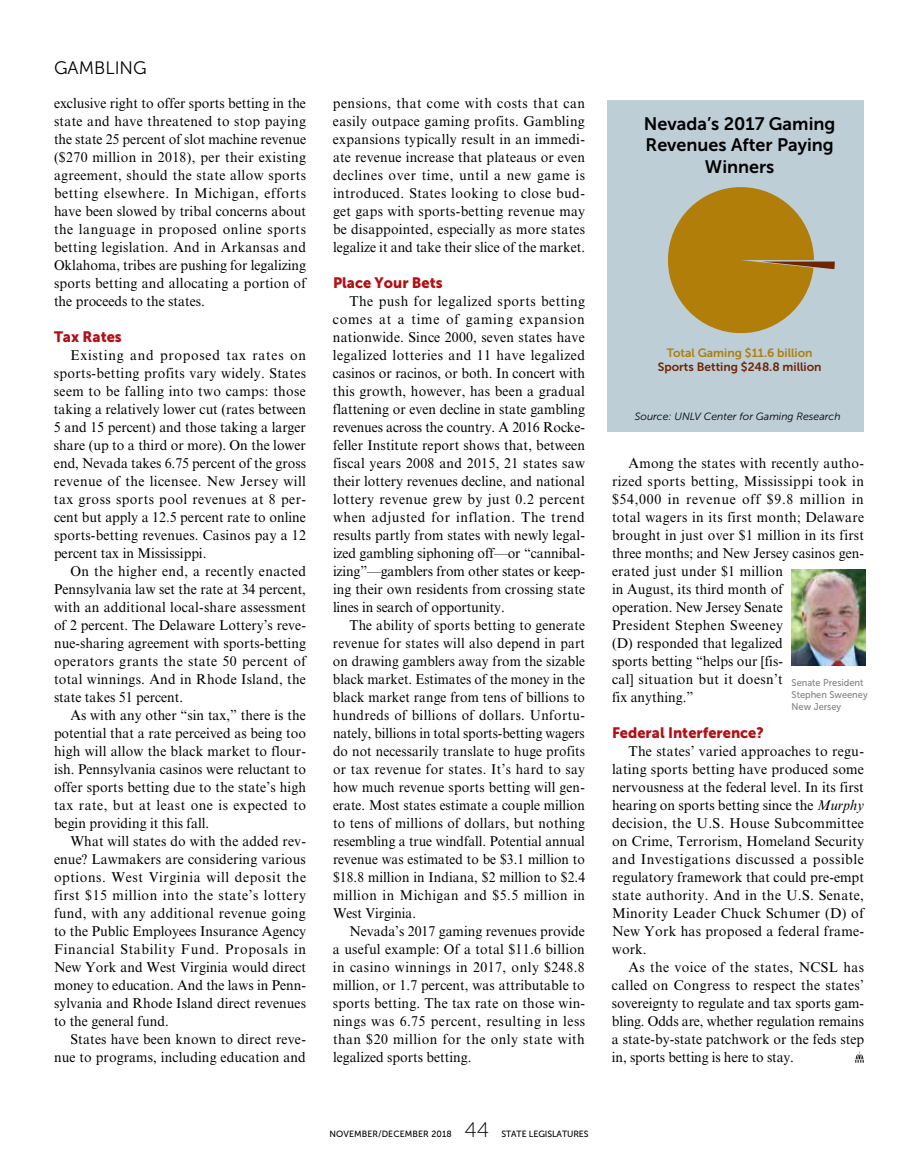
<style>
.page{position:relative;width:918px;height:1175px;background:#fff}
.page>*{position:absolute;margin:0;border:0;box-sizing:border-box;transform-origin:0 0}
.t1{font:21px "Museo Sans 100";color:#000}
.t2{font:18px/21.6px "Museo Sans 700";color:#000;text-align:center}
.t3{font:18px "Museo Sans 300";color:#000}
.t4{font:15px "Museo Sans 900";color:#b11116}
.t5{font:14.25px/18px "Times New Roman MT Std";letter-spacing:.01em;color:#000;text-align:justify}
.t6{font:14.25px/18px "Times New Roman MT Std";letter-spacing:.01em;color:#000;text-align:justify;scale:.95 1}
.t7{font:12px "Museo Sans 700";color:#6e2405}
.t8{font:12px "Museo Sans 700";color:#b07e09}
.t9{font:italic 10.5px "Museo Sans 300";color:#000}
.t10{font:9.75px/12px "Museo Sans 500";color:#808285;scale:.95 1}
.t11{font:9px "Museo Sans 500";letter-spacing:.01em;color:#000}
.t12{font:9px "Museo Sans 500";letter-spacing:-.01em;color:#000}
.s1{font-style:italic}
</style>
<div class="page">
<div style="left:608px;top:100px;width:256px;height:332px;background:#bdced7"></div>
<svg style="left:668px;top:187px;width:167px;height:147px"></svg>
<img style="left:792px;top:569px;width:73px;height:97px">
<svg style="left:855px;top:1051px;width:9px;height:11px"></svg>
<p class="t3" style="left:54px;top:58px;width:94px">GAMBLING</p>
<p class="t5" style="left:54px;top:94px;width:254px">exclusive right to offer sports betting in the state and have threatened to stop paying the state 25 percent of slot machine revenue ($270 million in 2018), per their existing agreement, should the state allow sports betting elsewhere. In Michigan, efforts have been slowed by tribal concerns about the language in proposed online sports betting legislation. And in Arkansas and Oklahoma, tribes are pushing for legalizing sports betting and allocating a portion of the proceeds to the states.</p>
<p class="t4" style="left:54px;top:328px;width:69px">Tax Rates</p>
<p class="t5" style="left:54px;top:346px;width:254px;text-indent:17px">Existing and proposed tax rates on sports-betting profits vary widely. States seem to be falling into two camps: those taking a relatively lower cut (rates between 5 and 15 percent) and those taking a larger share (up to a third or more). On the lower end, Nevada takes 6.75 percent of the gross revenue of the licensee. New Jersey will tax gross sports pool revenues at 8 per&shy;cent but apply a 12.5 percent rate to online sports-betting revenues. Casinos pay a 12 percent tax in Mississippi.</p>
<p class="t5" style="left:54px;top:562px;width:254px;text-indent:17px">On the higher end, a recently enacted Pennsylvania law set the rate at 34 percent, with an additional local-share assessment of 2 percent. The Delaware Lottery’s reve&shy;nue-sharing agreement with sports-betting operators grants the state 50 percent of total winnings. And in Rhode Island, the state takes 51 percent.</p>
<p class="t5" style="left:54px;top:706px;width:254px;text-indent:17px">As with any other “sin tax,” there is the potential that a rate perceived as being too high will allow the black market to flour&shy;ish. Pennsylvania casinos were reluctant to offer sports betting due to the state’s high tax rate, but at least one is expected to begin providing it this fall.</p>
<p class="t5" style="left:54px;top:832px;width:254px;text-indent:17px">What will states do with the added rev&shy;enue? Lawmakers are considering various options. West Virginia will deposit the first $15 million into the state’s lottery fund, with any additional revenue going to the Public Employees Insurance Agency Financial Stability Fund. Proposals in New York and West Virginia would direct money to education. And the laws in Penn&shy;sylvania and Rhode Island direct revenues to the general fund.</p>
<p class="t5" style="left:54px;top:1030px;width:254px;text-align:right">States have been known to direct reve&shy;nue to programs, including education and</p>
<p class="t5" style="left:333px;top:94px;width:254px">pensions, that come with costs that can easily outpace gaming profits. Gambling expansions typically result in an immedi&shy;ate revenue increase that plateaus or even declines over time, until a new game is introduced. States looking to close bud&shy;get gaps with sports-betting revenue may be disappointed, especially as more states legalize it and take their slice of the market.</p>
<p class="t4" style="left:333px;top:274px;width:111px">Place Your Bets</p>
<p class="t5" style="left:333px;top:292px;width:254px;text-indent:17px">The push for legalized sports betting comes at a time of gaming expansion nationwide. Since 2000, seven states have legalized lotteries and 11 have legalized casinos or racinos, or both. In concert with this growth, however, has been a gradual flattening or even decline in state gambling revenues across the country. A 2016 Rocke&shy;feller Institute report shows that, between fiscal years 2008 and 2015, 21 states saw their lottery revenues decline, and national lottery revenue grew by just 0.2 percent when adjusted for inflation. The trend results partly from states with newly legal&shy;ized gambling siphoning off—or “cannibal&shy;izing”—gamblers from other states or keep&shy;ing their own residents from crossing state lines in search of opportunity.</p>
<p class="t6" style="left:333px;top:616px;width:267px;text-indent:17px">The ability of sports betting to generate revenue for states will also depend in part on drawing gamblers away from the sizable black market. Estimates of the money in the black market range from tens of billions to hundreds of billions of dollars. Unfortu&shy;nately, billions in total sports-betting wagers do not necessarily translate to huge profits or tax revenue for states. It’s hard to say how much revenue sports betting will gen&shy;erate. Most states estimate a couple million to tens of millions of dollars, but nothing resembling a true windfall. Potential annual revenue was estimated to be $3.1 million to $18.8 million in Indiana, $2 million to $2.4 million in Michigan and $5.5 million in West Virginia.</p>
<p class="t5" style="left:333px;top:922px;width:254px;text-indent:17px">Nevada’s 2017 gaming revenues provide a useful example: Of a total $11.6 billion in casino winnings in 2017, only $248.8 million, or 1.7 percent, was attributable to sports betting. The tax rate on those win&shy;nings was 6.75 percent, resulting in less than $20 million for the only state with legalized sports betting.</p>
<p class="t11" style="left:329px;top:1128px;width:124px">NOVEMBER/DECEMBER 2018</p>
<h1 class="t1" style="left:464px;top:1118px;width:26px">44</h1>
<p class="t12" style="left:501px;top:1128px;width:89px">STATE LEGISLATURES</p>
<p class="t2" style="left:644px;top:113px;width:193px">Nevada’s 2017 Gaming<br>Revenues After Paying<br>Winners</p>
<p class="t8" style="left:667px;top:346px;width:147px">Total Gaming $11.6 billion</p>
<p class="t7" style="left:658px;top:360px;width:165px">Sports Betting $248.8 million</p>
<p class="t9" style="left:635px;top:410px;width:207px">Source: UNLV Center for Gaming Research</p>
<p class="t5" style="left:612px;top:454px;width:254px;text-align:left;text-indent:16px">Among the states with recently autho&shy;rized sports betting, Mississippi took in $54,000 in revenue off $9.8 million in total wagers in its first month; Delaware brought in just over $1 million in its first three months; and New Jersey casinos gen&shy;erated just under $1 million<br>in August, its third month of<br>operation. New Jersey Senate<br>President Stephen Sweeney<br>(D) responded that legalized<br>sports betting “helps our [fis-<br>cal] situation but it doesn’t<br>fix anything.”</p>
<p class="t4" style="left:612px;top:724px;width:153px">Federal Interference?</p>
<p class="t5" style="left:612px;top:742px;width:254px;text-indent:17px">The states’ varied approaches to regu&shy;lating sports betting have produced some nervousness at the federal level. In its first hearing on sports betting since the <span class="s1">Murphy </span>decision, the U.S. House Subcommittee on Crime, Terrorism, Homeland Security and Investigations discussed a possible regulatory framework that could pre-empt state authority. And in the U.S. Senate, Minority Leader Chuck Schumer (D) of New York has proposed a federal frame&shy;work.</p>
<p class="t5" style="left:612px;top:958px;width:254px;text-indent:17px">As the voice of the states, NCSL has called on Congress to respect the states’ sovereignty to regulate and tax sports gam&shy;bling. Odds are, whether regulation remains a state-by-state patchwork or the feds step in, sports betting is here to stay.</p>
<p class="t10" style="left:792px;top:676px;width:82px">Senate President<br>Stephen Sweeney<br>New Jersey</p>
</div>
